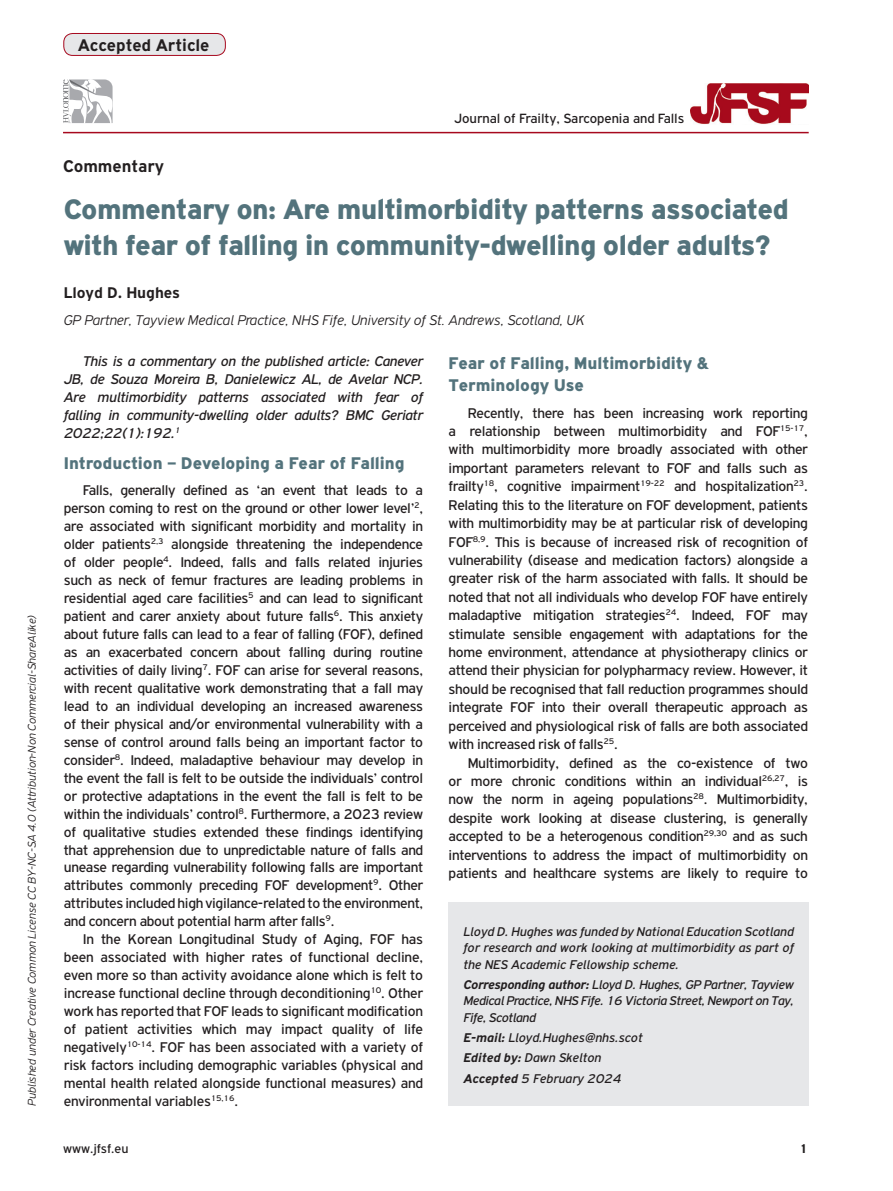
<style>
.page{position:relative;width:893px;height:1191px;background:#fff}
.page>*{position:absolute;margin:0;border:0;box-sizing:border-box;transform-origin:0 0}
.BASIC_TITLE{font:900 30px/36px "PF Highway Gothic";letter-spacing:-.02em;color:#53737c}
.TITLE_BOLD{font:900 18px/22px "PF Highway Gothic";color:#53737c}
.TYPE_OF_ARTICLE{font:700 18px "PF Highway Gothic";color:#231f20}
.AUTHORS{font:700 16.5px "PF Highway Gothic";color:#231f20}
.t1{font:15px/18px "PF Highway Gothic";letter-spacing:-.02em;color:#231f20;text-align:justify}
.t2{font:italic 15px/18px "PF Highway Gothic";letter-spacing:-.02em;color:#231f20;text-align:justify}
.TITLE_ADDRESS{font:italic 300 15px "PF Highway Gothic";color:#231f20}
.t3{font:14.25px "PF Highway Gothic";color:#231f20}
.CONFLICT_OF_INTEREST{font:italic 13.5px/16.2px "PF Highway Gothic";color:#231f20;text-align:justify}
.CORRESPONDING_AUTHOR{font:italic 13.5px/16.2px "PF Highway Gothic";letter-spacing:-.025em;color:#231f20;text-align:justify}
.CORRESPONDING_AUTHOR-2{font:italic 13.5px "PF Highway Gothic";color:#231f20}
.t4{font:13.5px "PF Highway Gothic";color:#231f20}
.t5{font:700 13.5px "PF Highway Gothic";color:#231f20}
.t6{font:italic 300 12px "PF Highway Gothic";color:#231f20}
.s1{font-weight:700}
</style>
<div class="page">
<img style="left:691px;top:83px;width:117px;height:41px">
<div style="left:449px;top:902px;width:360px;height:204px;background:#e6e7e9"></div>
<hr style="left:63px;top:132px;width:746px;height:1px;background:#a7091e">
<svg style="left:63px;top:79px;width:50px;height:44px"></svg>
<div style="left:64px;top:33px;width:161px;height:22px;background:#e6e7e9;border-radius:9px"></div>
<div style="left:63px;top:33px;width:163px;height:23px;border:1px solid #a7091e;border-radius:9px"></div>
<p class="t6" style="left:25px;top:1106px;width:492px;rotate:-90deg">Published under Creative Common License CC BY-NC-SA 4.0 (Attribution-Non Commercial-ShareAlike)</p>
<p class="TYPE_OF_ARTICLE" style="left:78px;top:36px;width:133px">Αccepted Article</p>
<p class="t3" style="left:454px;top:111px;width:232px">Journal of Frailty, Sarcopenia and Falls</p>
<p class="TYPE_OF_ARTICLE" style="left:63px;top:156px;width:102px">Commentary</p>
<p class="BASIC_TITLE" style="left:64px;top:191px;width:726px">Commentary on: Are multimorbidity patterns associated with fear of falling in community-dwelling older adults?</p>
<p class="AUTHORS" style="left:64px;top:284px;width:118px">Lloyd D. Hughes</p>
<p class="TITLE_ADDRESS" style="left:64px;top:312px;width:522px">GP Partner, Tayview Medical Practice, NHS Fife, University of St. Andrews, Scotland, UK</p>
<p class="t2" style="left:64px;top:352px;width:361px;text-indent:19px">This is a commentary on the published article: Canever JB, de Souza Moreira B, Danielewicz AL, de Avelar NCP.<br>Are multimorbidity patterns associated with fear of falling in community-dwelling older adults? BMC Geriatr 2022;22(1):192.<sup>1</sup></p>
<p class="TITLE_BOLD" style="left:64px;top:452px;width:342px">Introduction – Developing a Fear of Falling</p>
<p class="t1" style="left:64px;top:481px;width:361px;text-indent:19px">Falls, generally defined as ‘an event that leads to a person coming to rest on the ground or other lower level’<sup>2</sup>, are associated with significant morbidity and mortality in older patients<sup>2,3</sup> alongside threatening the independence of older people<sup>4</sup>. Indeed, falls and falls related injuries such as neck of femur fractures are leading problems in residential aged care facilities<sup>5</sup> and can lead to significant patient and carer anxiety about future falls<sup>6</sup>. This anxiety about future falls can lead to a fear of falling (FOF), defined as an exacerbated concern about falling during routine activities of daily living<sup>7</sup>. FOF can arise for several reasons, with recent qualitative work demonstrating that a fall may lead to an individual developing an increased awareness of their physical and/or environmental vulnerability with a sense of control around falls being an important factor to consider<sup>8</sup>. Indeed, maladaptive behaviour may develop in the event the fall is felt to be outside the individuals’ control or protective adaptations in the event the fall is felt to be within the individuals’ control<sup>8</sup>. Furthermore, a 2023 review of qualitative studies extended these findings identifying that apprehension due to unpredictable nature of falls and unease regarding vulnerability following falls are important attributes commonly preceding FOF development<sup>9</sup>. Other attributes included high vigilance-related to the environment, and concern about potential harm after falls<sup>9</sup>.</p>
<p class="t1" style="left:64px;top:930px;width:361px;text-indent:19px">In the Korean Longitudinal Study of Aging, FOF has been associated with higher rates of functional decline, even more so than activity avoidance alone which is felt to increase functional decline through deconditioning<sup>10</sup>. Other work has reported that FOF leads to significant modification of patient activities which may impact quality of life negatively<sup>10-14</sup>. FOF has been associated with a variety of risk factors including demographic variables (physical and mental health related alongside functional measures) and environmental variables<sup>15,16</sup>.</p>
<p class="TITLE_BOLD" style="left:449px;top:351px;width:262px">Fear of Falling, Multimorbidity &amp;<br>Terminology Use</p>
<p class="t1" style="left:449px;top:403px;width:361px;line-height:18.5px;text-indent:19px">Recently, there has been increasing work reporting a relationship between multimorbidity and FOF<sup>15-17</sup>, with multimorbidity more broadly associated with other important parameters relevant to FOF and falls such as frailty<sup>18</sup>, cognitive impairment<sup>19-22</sup> and hospitalization<sup>23</sup>.<br>Relating this to the literature on FOF development, patients with multimorbidity may be at particular risk of developing FOF<sup>8,9</sup>. This is because of increased risk of recognition of vulnerability (disease and medication factors) alongside a greater risk of the harm associated with falls. It should be noted that not all individuals who develop FOF have entirely maladaptive mitigation strategies<sup>24</sup>. Indeed, FOF may stimulate sensible engagement with adaptations for the home environment, attendance at physiotherapy clinics or attend their physician for polypharmacy review. However, it should be recognised that fall reduction programmes should integrate FOF into their overall therapeutic approach as perceived and physiological risk of falls are both associated with increased risk of falls<sup>25</sup>.</p>
<p class="t1" style="left:449px;top:753px;width:361px;line-height:18.5px;text-indent:19px">Multimorbidity, defined as the co-existence of two or more chronic conditions within an individual<sup>26,27</sup>, is now the norm in ageing populations<sup>28</sup>. Multimorbidity, despite work looking at disease clustering, is generally accepted to be a heterogenous condition<sup>29,30</sup> and as such interventions to address the impact of multimorbidity on patients and healthcare systems are likely to require to</p>
<p class="CONFLICT_OF_INTEREST" style="left:463px;top:923px;width:332px">Lloyd D. Hughes was funded by National Education Scotland for research and work looking at multimorbidity as part of the NES Academic Fellowship scheme.</p>
<p class="CORRESPONDING_AUTHOR" style="left:463px;top:976px;width:332px"><span class="s1">Corresponding author:</span> Lloyd D. Hughes, GP Partner, Tayview Medical Practice, NHS Fife. 16 Victoria Street, Newport on Tay, Fife, Scotland</p>
<p class="CORRESPONDING_AUTHOR-2" style="left:463px;top:1030px;width:181px"><span class="s1">E-mail:</span> Lloyd.Hughes@nhs.scot</p>
<p class="CORRESPONDING_AUTHOR-2" style="left:463px;top:1050px;width:139px"><span class="s1">Edited by:</span> Dawn Skelton</p>
<p class="CORRESPONDING_AUTHOR-2" style="left:463px;top:1071px;width:159px"><span class="s1">Accepted</span> 5 February 2024</p>
<p class="t4" style="left:63px;top:1141px;width:67px">www.jfsf.eu</p>
<p class="t5" style="left:799px;top:1140px;width:10px">1</p>
</div>
